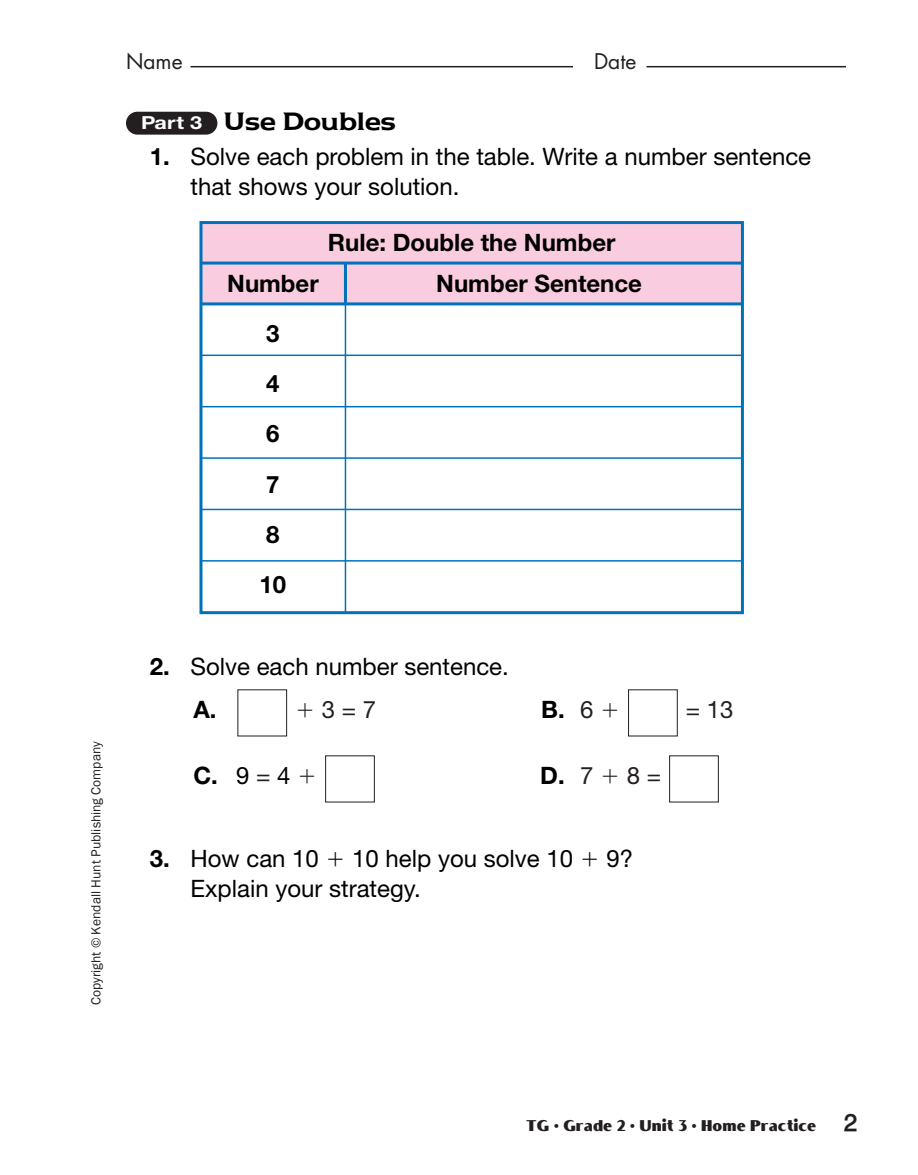
<style>
.page{position:relative;width:918px;height:1175px;background:#fff}
.page>*{position:absolute;margin:0;border:0;box-sizing:border-box;transform-origin:0 0}
.t1{font:24px/30px "Helvetica Neue";color:#000}
.t2{font:700 24px/50.2px "Helvetica Neue";color:#000}
.t3{font:24px "Helvetica Neue";color:#231f20}
.t4{font:21px "Newtext Demi";color:#000}
.t5{font:21px "Futura";color:#231f20}
.t6{font:700 18px "Helvetica Neue";color:#fff;scale:1.2 1}
.t7{font:16.5px "Boca Raton ICG Solid";color:#231f20}
.t8{font:13.5px "Franklin Gothic";color:#231f20}
.s1{font-weight:700}
.s2{font-family:"Mathematical Pi One"}
.s3{font-weight:400;color:#231f20}
.s4{font-family:"Mathematical Pi One";font-weight:400;color:#231f20}
.s5{font-weight:400}
.s6{font-weight:700;color:#000}
.s7{font-family:"PCF Hel";font-weight:700;font-size:24px}
</style>
<div class="page">
<hr style="left:190px;top:66px;width:383px;height:1px;background:#231f20">
<hr style="left:646px;top:66px;width:200px;height:1px;background:#231f20">
<div style="left:126px;top:112px;width:91px;height:23px;background:#231f20;border-radius:11px"></div>
<div style="left:201px;top:222px;width:541px;height:82px;background:#f9ccdf"></div>
<div style="left:199px;top:221px;width:545px;height:393px;border:3px solid #0072bc"></div>
<hr style="left:201px;top:261px;width:541px;height:3px;background:#0072bc">
<hr style="left:201px;top:302px;width:541px;height:3px;background:#0072bc">
<hr style="left:201px;top:354px;width:541px;height:2px;background:#0072bc">
<hr style="left:201px;top:406px;width:541px;height:1px;background:#0072bc">
<hr style="left:201px;top:457px;width:541px;height:2px;background:#0072bc">
<hr style="left:201px;top:508px;width:541px;height:2px;background:#0072bc">
<hr style="left:201px;top:560px;width:541px;height:1px;background:#0072bc">
<hr style="left:344px;top:263px;width:3px;height:41px;background:#0072bc">
<hr style="left:345px;top:297px;width:1px;height:315px;background:#0072bc">
<div style="left:628px;top:689px;width:50px;height:47px;border:1px solid #231f20"></div>
<div style="left:325px;top:755px;width:50px;height:47px;border:1px solid #231f20"></div>
<div style="left:669px;top:755px;width:50px;height:47px;border:1px solid #231f20"></div>
<p class="t5" style="left:126px;top:52px;width:58px">Name</p>
<p class="t5" style="left:594px;top:52px;width:44px">Date</p>
<p class="t4" style="left:224px;top:111px;width:174px">Use Doubles</p>
<p class="t1" style="left:191px;top:143px;width:622px;text-indent:-41px"><span class="s1">1.</span> Solve each problem in the table. Write a number sentence that shows your solution.</p>
<p class="t6" style="left:141px;top:116px;width:52px">Part 3</p>
<p class="t2" style="left:328px;top:219px;width:289px">Rule: Double the Number</p>
<p class="t2" style="left:227px;top:260px;width:93px">Number</p>
<p class="t2" style="left:436px;top:260px;width:207px">Number Sentence</p>
<p class="t2" style="left:260px;top:310px;width:28px">3<br>4<br>6<br>7<br>8<br>10</p>
<p class="t8" style="left:88px;top:1005px;width:265px;rotate:-90deg">Copyright © Kendall Hunt Publishing Company</p>
<p class="t1" style="left:194px;top:647px;width:317px;line-height:43.5px;text-indent:-44px"><span class="s1">2.</span> Solve each number sentence.<br><span class="s1">A.</span></p>
<p class="t3" style="left:295px;top:701px;width:83px"><span class="s2">-</span> 3 = 7</p>
<p class="t2" style="left:541px;top:687px;width:80px">B. <span class="s3">6</span> <span class="s4">-</span></p>
<p class="t3" style="left:686px;top:701px;width:49px">= 13</p>
<p class="t2" style="left:194px;top:753px;width:125px">C. <span class="s5">9</span> <span class="s3">=</span><span class="s5">4</span> <span class="s4">-</span></p>
<p class="t3" style="left:540px;top:767px;width:122px"><span class="s6">D.</span> 7 <span class="s2">-</span>8 =</p>
<p class="t1" style="left:191px;top:845px;width:444px;text-indent:-41px"><span class="s1">3.</span> How can 10 <span class="s2">-</span> 10 help you solve 10 <span class="s2">-</span> 9?<br>Explain your strategy.</p>
<p class="t7" style="left:526px;top:1115px;width:333px">TG • Grade 2 • Unit 3 • Home Practice <span class="s7">2</span></p>
</div>
